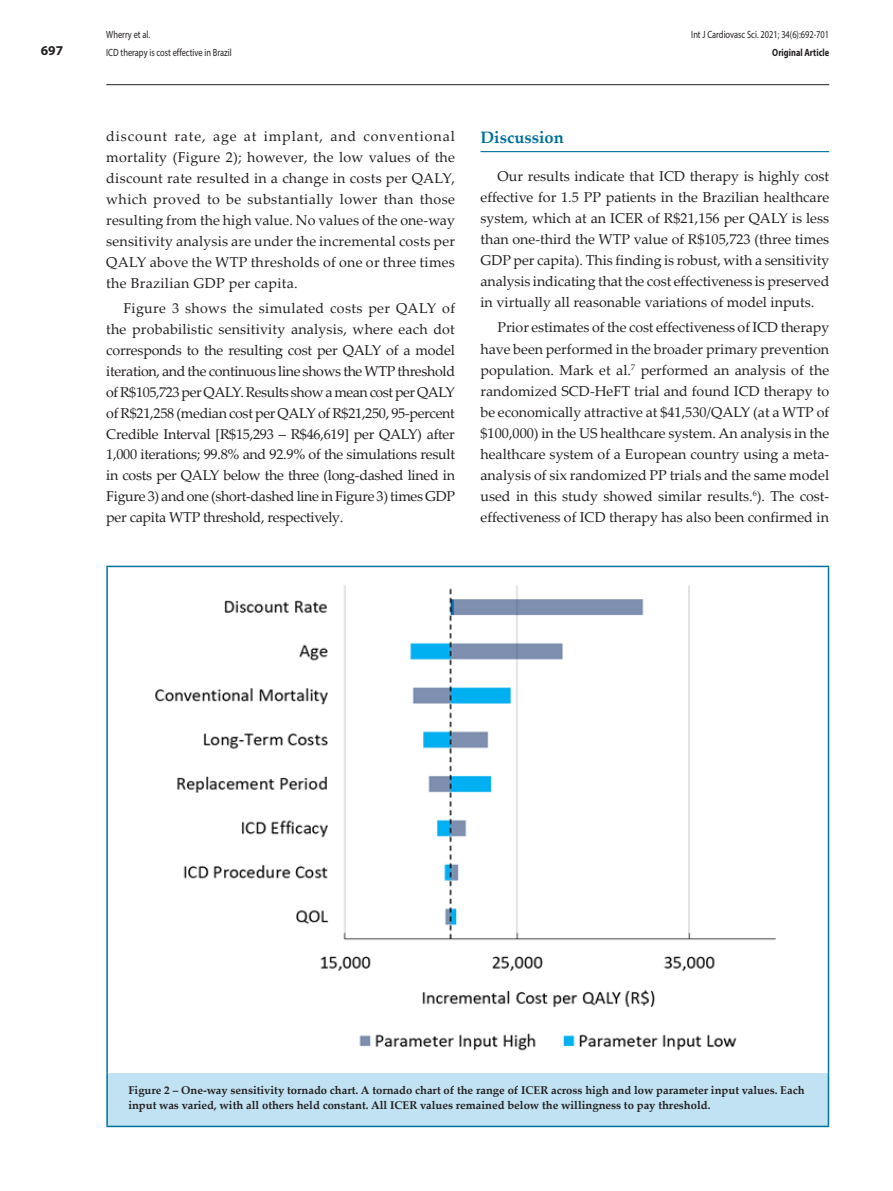
<style>
.page{position:relative;width:893px;height:1191px;background:#fff}
.page>*{position:absolute;margin:0;border:0;box-sizing:border-box;transform-origin:0 0}
._1_-_Titulo-materia{font:700 16.5px "Palatino Linotype";color:#00719a}
._4_-_Texto-Basico{font:14.25px/21px "Palatino Linotype";color:#231f20;text-align:justify}
.t1{font:700 13.5px "Myriad Pro";color:#231f20}
._7_-_Legenda-figura{font:700 11.25px/15px "Palatino Linotype";color:#231f20}
.t2{font:10.5px/18px "Myriad Pro";color:#231f20;scale:.8 1}
.t3{font:700 10.5px "Myriad Pro";color:#231f20;scale:.8 1}
</style>
<div class="page">
<hr style="left:480px;top:151px;width:349px;height:1px;background:#00719a">
<div style="left:107px;top:1073px;width:721px;height:53px;background:#c0e2f2"></div>
<hr style="left:106px;top:1073px;width:2px;height:52px;background:#00719a">
<hr style="left:828px;top:1073px;width:1px;height:52px;background:#00719a">
<hr style="left:106px;top:1125px;width:723px;height:2px;background:#00719a">
<hr style="left:106px;top:565px;width:723px;height:2px;background:#00719a">
<hr style="left:106px;top:567px;width:2px;height:506px;background:#00719a">
<hr style="left:828px;top:567px;width:1px;height:506px;background:#00719a">
<img style="left:155px;top:585px;width:621px;height:466px">
<hr style="left:106px;top:84px;width:723px;height:1px;background:#231f20">
<p class="t1" style="left:41px;top:42px;width:24px">697</p>
<p class="t2" style="left:106px;top:25px;width:158px">Wherry et al.<br>ICD therapy is cost effective in Brazil</p>
<p class="t2" style="left:691px;top:25px;width:174px">Int J Cardiovasc Sci. 2021; 34(6):692-701</p>
<p class="t3" style="left:772px;top:45px;width:73px">Original Article</p>
<p class="_4_-_Texto-Basico" style="left:106px;top:125px;width:350px">discount rate, age at implant, and conventional mortality (Figure 2); however, the low values of the discount rate resulted in a change in costs per QALY, which proved to be substantially lower than those resulting from the high value. No values of the one-way sensitivity analysis are under the incremental costs per QALY above the WTP thresholds of one or three times the Brazilian GDP per capita.</p>
<p class="_4_-_Texto-Basico" style="left:106px;top:297px;width:350px;text-indent:17px">Figure 3 shows the simulated costs per QALY of the probabilistic sensitivity analysis, where each dot corresponds to the resulting cost per QALY of a model iteration, and the continuous line shows the WTP threshold of R$105,723 per QALY. Results show a mean cost per QALY of R$21,258 (median cost per QALY of R$21,250, 95-percent Credible Interval [R$15,293 – R$46,619] per QALY) after 1,000 iterations; 99.8% and 92.9% of the simulations result in costs per QALY below the three (long-dashed lined in Figure 3) and one (short-dashed line in Figure 3) times GDP per capita WTP threshold, respectively.</p>
<p class="_1_-_Titulo-materia" style="left:480px;top:125px;width:85px">Discussion</p>
<p class="_4_-_Texto-Basico" style="left:480px;top:165px;width:350px;text-indent:17px">Our results indicate that ICD therapy is highly cost effective for 1.5 PP patients in the Brazilian healthcare system, which at an ICER of R$21,156 per QALY is less than one-third the WTP value of R$105,723 (three times GDP per capita). This finding is robust, with a sensitivity analysis indicating that the cost effectiveness is preserved in virtually all reasonable variations of model inputs.</p>
<p class="_4_-_Texto-Basico" style="left:480px;top:316px;width:350px;text-indent:17px">Prior estimates of the cost effectiveness of ICD therapy have been performed in the broader primary prevention population. Mark et al.<sup>7</sup> performed an analysis of the randomized SCD-HeFT trial and found ICD therapy to be economically attractive at $41,530/QALY (at a WTP of $100,000) in the US healthcare system. An analysis in the healthcare system of a European country using a meta&shy;analysis of six randomized PP trials and the same model used in this study showed similar results.<sup>6</sup>). The cost&shy;effectiveness of ICD therapy has also been confirmed in</p>
<p class="_7_-_Legenda-figura" style="left:128px;top:1082px;width:678px">Figure 2 – One-way sensitivity tornado chart. A tornado chart of the range of ICER across high and low parameter input values. Each input was varied, with all others held constant. All ICER values remained below the willingness to pay threshold.</p>
</div>
